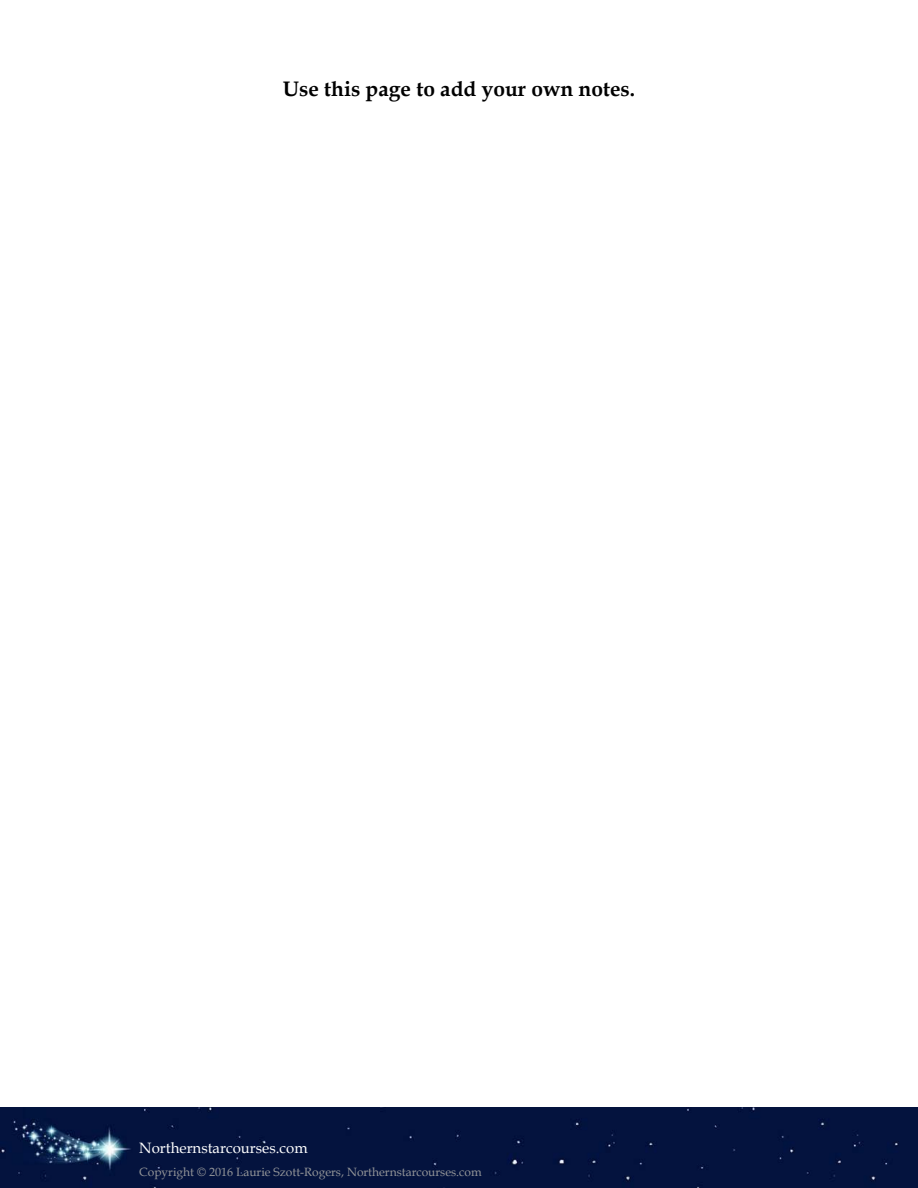
<style>
.page{position:relative;width:918px;height:1188px;background:#fff}
.page>*{position:absolute;margin:0;border:0;box-sizing:border-box;transform-origin:0 0}
.Body_centered{font:700 21px "Book Antiqua";color:#000}
.Body_small{font:15px "Book Antiqua";color:#fff}
.t1{font:12px "Book Antiqua";color:#939598}
</style>
<div class="page">
<div style="left:0;top:1107px;width:918px;height:81px;background:#04133e"></div>
<p class="Body_centered" style="left:283px;top:75px;width:354px">Use this page to add your own notes.</p>
<p class="Body_small" style="left:139px;top:1137px;width:170px">Northernstarcourses.com</p>
<p class="t1" style="left:139px;top:1163px;width:344px">Copyright © 2016 Laurie Szott-Rogers, Northernstarcourses.com</p>
</div>
